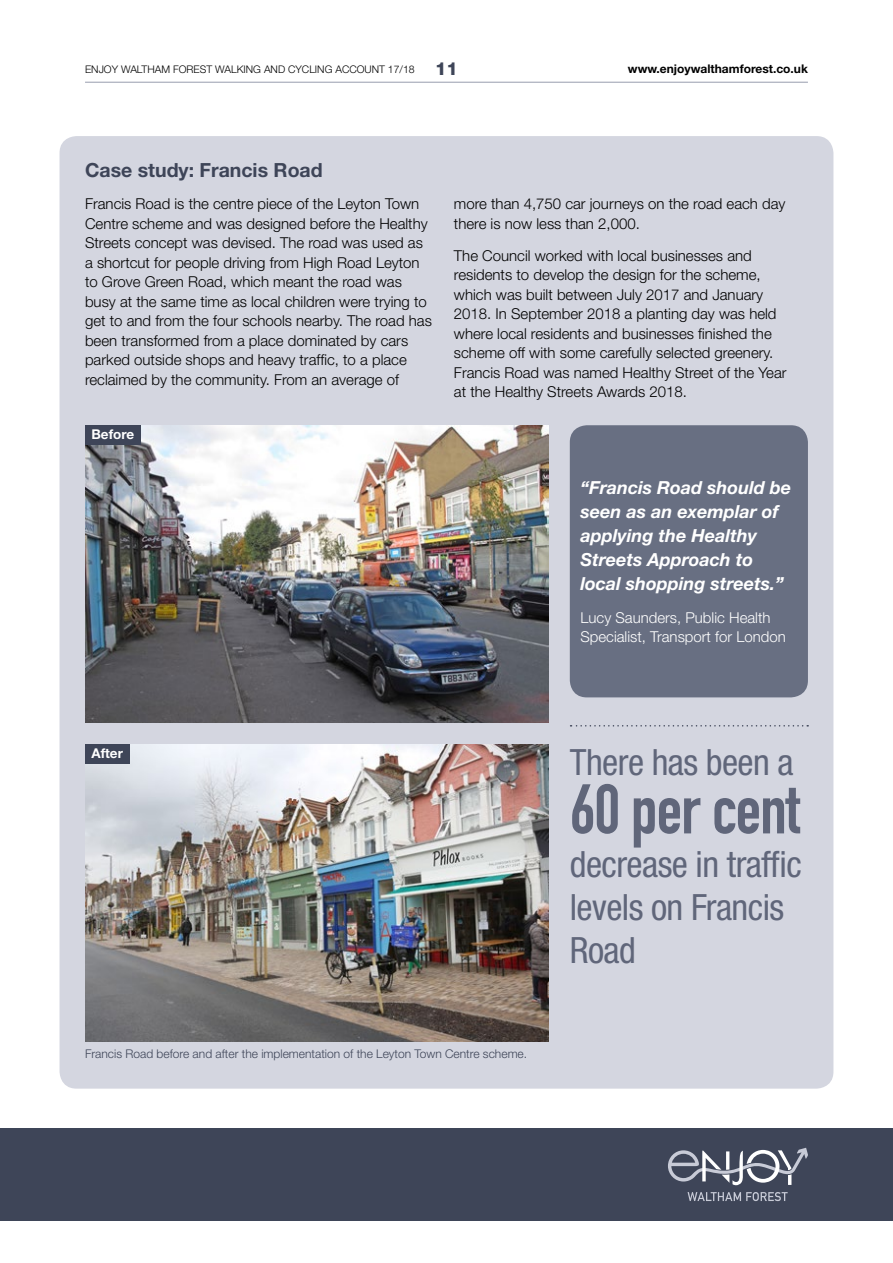
<style>
.page{position:relative;width:893px;height:1263px;background:#fff}
.page>*{position:absolute;margin:0;border:0;box-sizing:border-box;transform-origin:0 0}
.t1{font:69px "DIN Engschrift";letter-spacing:-.015em;color:#60667a}
.t2{font:condensed 36.15px/43px "Helvetica Neue LT";letter-spacing:-.015em;color:#60667a}
.t3{font:700 19.5px "Helvetica Neue LT";color:#3e4558}
.t4{font:italic 700 18px/24px "Helvetica Neue LT";color:#fff}
.t5{font:300 15px/19.5px "Helvetica Neue LT";color:#000}
.t6{font:300 15px/19.5px "Helvetica Neue LT";color:#fff}
.t7{font:700 13.5px "Helvetica Neue LT";color:#fff}
.t8{font:300 12px "Helvetica Neue LT";color:#3e4558}
.t9{font:700 12px "Helvetica Neue LT";color:#000}
.t10{font:300 10.5px "Helvetica Neue LT";color:#000}
.s1{font-weight:800;font-size:18px;color:#3e4558}
</style>
<div class="page">
<div style="left:60px;top:136px;width:773px;height:953px;background:#d4d6e0;border-radius:17px"></div>
<div style="left:570px;top:425px;width:238px;height:272px;background:#686f82;border-radius:17px"></div>
<svg style="left:571px;top:725px;width:237px;height:1px"></svg>
<img style="left:85px;top:425px;width:464px;height:298px">
<div style="left:85px;top:425px;width:55px;height:19px;background:#3e4558"></div>
<img style="left:85px;top:744px;width:464px;height:298px">
<div style="left:85px;top:744px;width:45px;height:19px;background:#3e4558"></div>
<hr style="left:85px;top:82px;width:723px;height:1px;background:#979cae">
<div style="left:0;top:1128px;width:893px;height:92px;background:#3e4558"></div>
<svg style="left:687px;top:1192px;width:101px;height:9px"></svg>
<svg style="left:668px;top:1148px;width:140px;height:37px"></svg>
<p class="t10" style="left:85px;top:63px;width:374px">ENJOY WALTHAM FOREST WALKING AND CYCLING ACCOUNT 17/18 <span class="s1">11</span></p>
<p class="t9" style="left:628px;top:62px;width:181px">www.enjoywalthamforest.co.uk</p>
<h3 class="t3" style="left:85px;top:158px;width:239px">Case study: Francis Road</h3>
<p class="t5" style="left:85px;top:194px;width:348px">Francis Road is the centre piece of the Leyton Town Centre scheme and was designed before the Healthy Streets concept was devised. The road was used as a shortcut for people driving from High Road Leyton to Grove Green Road, which meant the road was busy at the same time as local children were trying to get to and from the four schools nearby. The road has been transformed from a place dominated by cars parked outside shops and heavy traffic, to a place reclaimed by the community. From an average of</p>
<p class="t5" style="left:454px;top:194px;width:333px">more than 4,750 car journeys on the road each day there is now less than 2,000.</p>
<p class="t5" style="left:454px;top:245px;width:334px">The Council worked with local businesses and residents to develop the design for the scheme, which was built between July 2017 and January 2018. In September 2018 a planting day was held where local residents and businesses finished the scheme off with some carefully selected greenery.<br>Francis Road was named Healthy Street of the Year at the Healthy Streets Awards 2018.</p>
<p class="t7" style="left:91px;top:426px;width:44px">Before</p>
<p class="t7" style="left:91px;top:745px;width:33px">After</p>
<p class="t8" style="left:85px;top:1046px;width:444px">Francis Road before and after the implementation of the Leyton Town Centre scheme.</p>
<p class="t4" style="left:580px;top:476px;width:212px">“Francis Road should be seen as an exemplar of applying the Healthy<br>Streets Approach to local shopping streets.”</p>
<p class="t6" style="left:580px;top:607px;width:207px">Lucy Saunders, Public Health<br>Specialist, Transport for London</p>
<h2 class="t2" style="left:570px;top:740px;width:225px">There has been a</h2>
<h1 class="t1" style="left:570px;top:769px;width:232px">60 per cent</h1>
<h2 class="t2" style="left:570px;top:842px;width:234px">decrease in traffic levels on Francis<br>Road</h2>
</div>
